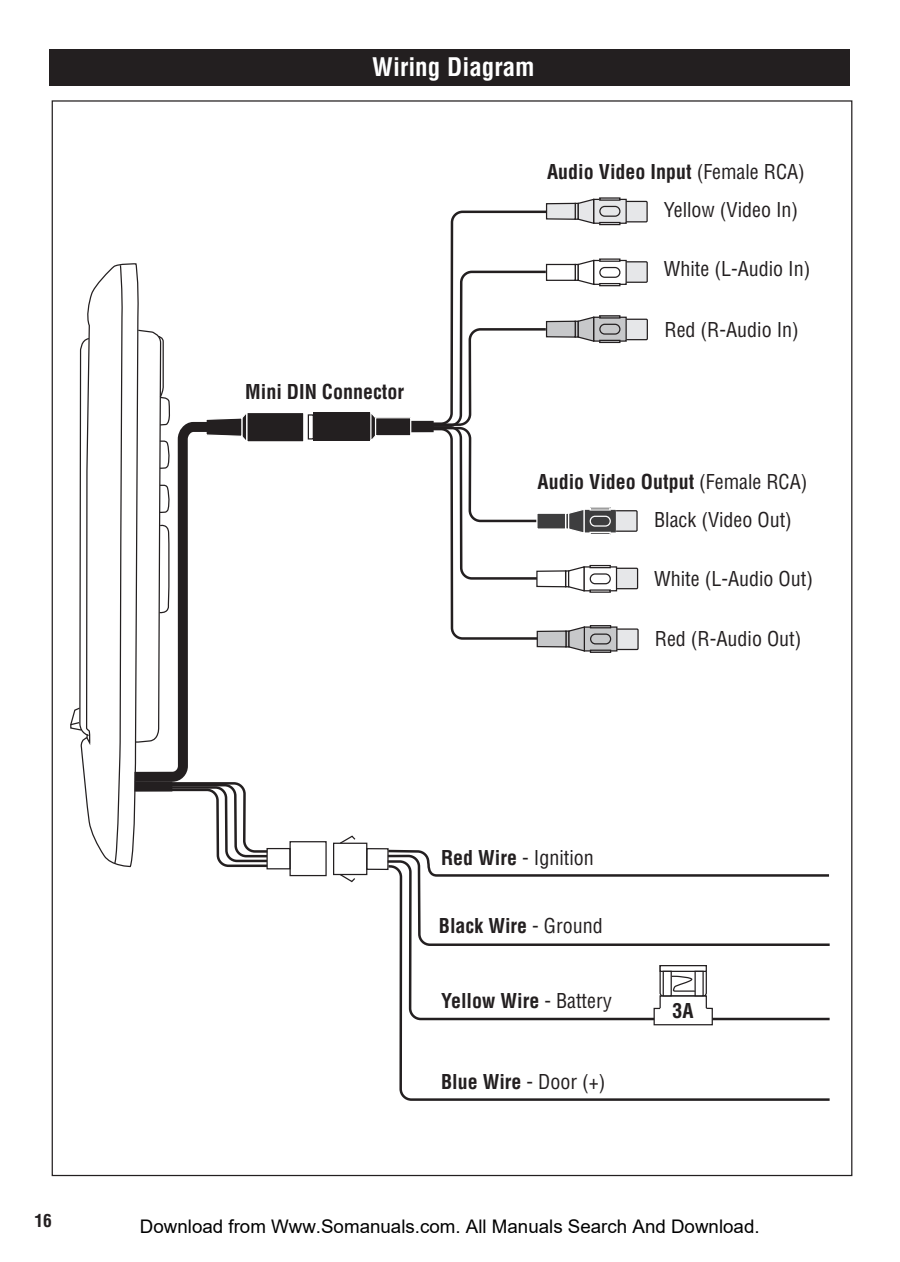
<style>
.page{position:relative;width:900px;height:1262px;background:#fff}
.page>*{position:absolute;margin:0;border:0;box-sizing:border-box;transform-origin:0 0}
.t1{font:700 condensed 25px "Helvetica";color:#fff}
.t2{font:700 condensed 20px "Helvetica";color:#231f20}
.t3{font:condensed 20px "Helvetica";color:#231f20}
.t4{font:18.75px "Arial";color:#000}
.t5{font:700 condensed 17.5px "Helvetica";color:#231f20}
.s1{font-weight:400}
.s2{font-weight:700}
</style>
<div class="page">
<div style="left:50px;top:50px;width:800px;height:36px;background:#231f20"></div>
<svg style="left:617px;top:567px;width:22px;height:23px"></svg>
<svg style="left:389px;top:849px;width:40px;height:10px"></svg>
<svg style="left:389px;top:863px;width:441px;height:237px"></svg>
<div style="left:290px;top:841px;width:37px;height:35px;border:1px solid #231f20"></div>
<div style="left:266px;top:848px;width:25px;height:21px;border:1px solid #231f20"></div>
<div style="left:247px;top:412px;width:57px;height:30px;background:#231f20"></div>
<div style="left:246px;top:412px;width:58px;height:30px;border:1px solid #fff"></div>
<div style="left:313px;top:412px;width:58px;height:29px;background:#231f20"></div>
<svg style="left:370px;top:412px;width:5px;height:29px"></svg>
<div style="left:376px;top:418px;width:35px;height:18px;background:#231f20"></div>
<div style="left:375px;top:417px;width:36px;height:19px;border:1px solid #fff"></div>
<div style="left:308px;top:414px;width:6px;height:25px;border:1px solid #231f20"></div>
<svg style="left:389px;top:209px;width:160px;height:432px"></svg>
<div style="left:583px;top:566px;width:34px;height:25px;border:1px solid #231f20"></div>
<div style="left:590px;top:573px;width:21px;height:11px;border:1px solid #231f20;border-radius:5px"></div>
<div style="left:590px;top:565px;width:21px;height:3px;border:1px solid #231f20"></div>
<div style="left:565px;top:570px;width:4px;height:17px;border:1px solid #231f20"></div>
<svg style="left:567px;top:566px;width:19px;height:26px"></svg>
<div style="left:537px;top:571px;width:29px;height:16px;background:#fff"></div>
<div style="left:536px;top:570px;width:30px;height:17px;border:1px solid #231f20"></div>
<div style="left:584px;top:509px;width:33px;height:24px;background:#3e3e3f"></div>
<div style="left:583px;top:508px;width:34px;height:25px;border:1px solid #fff"></div>
<div style="left:590px;top:515px;width:21px;height:11px;border:1px solid #fff;border-radius:5px"></div>
<div style="left:590px;top:507px;width:21px;height:3px;border:1px solid #fff"></div>
<div style="left:590px;top:531px;width:21px;height:4px;border:1px solid #fff"></div>
<div style="left:565px;top:512px;width:4px;height:17px;border:1px solid #fff"></div>
<svg style="left:567px;top:508px;width:19px;height:25px"></svg>
<div style="left:537px;top:513px;width:29px;height:16px;background:#3e3e3f"></div>
<div style="left:536px;top:512px;width:30px;height:17px;border:1px solid #fff"></div>
<div style="left:333px;top:842px;width:34px;height:33px;border:1px solid #231f20"></div>
<div style="left:366px;top:848px;width:23px;height:22px;border:1px solid #231f20"></div>
<svg style="left:338px;top:835px;width:19px;height:9px"></svg>
<svg style="left:338px;top:873px;width:18px;height:10px"></svg>
<svg style="left:627px;top:318px;width:21px;height:23px"></svg>
<svg style="left:627px;top:200px;width:21px;height:23px"></svg>
<svg style="left:595px;top:318px;width:30px;height:22px"></svg>
<div style="left:593px;top:316px;width:34px;height:26px;border:1px solid #231f20"></div>
<div style="left:600px;top:324px;width:20px;height:10px;background:#c7c8ca;border-radius:5px"></div>
<div style="left:599px;top:324px;width:22px;height:10px;border:1px solid #231f20;border-radius:5px"></div>
<div style="left:599px;top:315px;width:22px;height:3px;border:1px solid #231f20"></div>
<div style="left:599px;top:340px;width:22px;height:3px;border:1px solid #231f20"></div>
<svg style="left:577px;top:316px;width:18px;height:26px"></svg>
<div style="left:547px;top:321px;width:28px;height:16px;background:#c7c8ca"></div>
<div style="left:546px;top:320px;width:30px;height:18px;border:1px solid #231f20"></div>
<div style="left:594px;top:199px;width:32px;height:24px;background:#e6e7e9"></div>
<div style="left:593px;top:199px;width:34px;height:25px;border:1px solid #231f20"></div>
<div style="left:599px;top:206px;width:22px;height:11px;border:1px solid #231f20;border-radius:5px"></div>
<div style="left:599px;top:197px;width:22px;height:4px;border:1px solid #231f20"></div>
<div style="left:599px;top:222px;width:22px;height:3px;border:1px solid #231f20"></div>
<svg style="left:577px;top:198px;width:18px;height:26px"></svg>
<div style="left:547px;top:203px;width:28px;height:16px;background:#e6e7e9"></div>
<div style="left:546px;top:203px;width:30px;height:17px;border:1px solid #231f20"></div>
<svg style="left:617px;top:628px;width:22px;height:22px"></svg>
<div style="left:584px;top:627px;width:33px;height:24px;background:#c7c8ca"></div>
<div style="left:584px;top:626px;width:33px;height:25px;border:1px solid #231f20"></div>
<div style="left:590px;top:633px;width:21px;height:11px;border:1px solid #231f20;border-radius:5px"></div>
<div style="left:590px;top:625px;width:21px;height:3px;border:1px solid #231f20"></div>
<div style="left:590px;top:649px;width:21px;height:4px;border:1px solid #231f20"></div>
<hr style="left:566px;top:631px;width:3px;height:16px;background:#c7c8ca">
<div style="left:565px;top:630px;width:5px;height:17px;border:1px solid #231f20"></div>
<svg style="left:568px;top:626px;width:18px;height:26px"></svg>
<div style="left:537px;top:631px;width:29px;height:16px;background:#c7c8ca"></div>
<div style="left:537px;top:630px;width:30px;height:17px;border:1px solid #231f20"></div>
<svg style="left:627px;top:261px;width:21px;height:22px"></svg>
<div style="left:593px;top:260px;width:34px;height:25px;border:1px solid #231f20"></div>
<div style="left:599px;top:267px;width:22px;height:11px;border:1px solid #231f20;border-radius:5px"></div>
<div style="left:599px;top:258px;width:22px;height:4px;border:1px solid #231f20"></div>
<div style="left:599px;top:283px;width:22px;height:3px;border:1px solid #231f20"></div>
<svg style="left:577px;top:259px;width:18px;height:26px"></svg>
<div style="left:547px;top:264px;width:28px;height:16px;background:#fff"></div>
<div style="left:546px;top:264px;width:30px;height:17px;border:1px solid #231f20"></div>
<svg style="left:615px;top:509px;width:23px;height:23px"></svg>
<div style="left:660px;top:995px;width:46px;height:13px;background:#fff"></div>
<div style="left:660px;top:995px;width:47px;height:13px;border:1px solid #231f20"></div>
<svg style="left:653px;top:1007px;width:61px;height:19px"></svg>
<svg style="left:659px;top:964px;width:49px;height:33px"></svg>
<svg style="left:80px;top:263px;width:57px;height:601px"></svg>
<svg style="left:70px;top:337px;width:20px;height:400px"></svg>
<svg style="left:113px;top:264px;width:157px;height:604px"></svg>
<p class="t5" style="left:34px;top:1210px;width:19px">16</p>
<p class="t1" style="left:372px;top:53px;width:164px">Wiring Diagram</p>
<p class="t2" style="left:245px;top:380px;width:160px">Mini DIN Connector</p>
<p class="t2" style="left:547px;top:160px;width:259px">Audio Video Input <span class="s1">(Female RCA)</span></p>
<p class="t3" style="left:664px;top:198px;width:136px">Yellow (Video In)</p>
<p class="t3" style="left:664px;top:257px;width:148px">White (L-Audio In)</p>
<p class="t3" style="left:664px;top:318px;width:136px">Red (R-Audio In)</p>
<p class="t2" style="left:538px;top:470px;width:271px">Audio Video Output <span class="s1">(Female RCA)</span></p>
<p class="t3" style="left:654px;top:508px;width:139px">Black (Video Out)</p>
<p class="t3" style="left:654px;top:567px;width:160px">White (L-Audio Out)</p>
<p class="t3" style="left:655px;top:628px;width:148px">Red (R-Audio Out)</p>
<p class="t3" style="left:441px;top:846px;width:154px"><span class="s2">Red Wire</span> - Ignition</p>
<p class="t2" style="left:439px;top:914px;width:165px">Black Wire <span class="s1">- Ground</span></p>
<p class="t2" style="left:441px;top:989px;width:172px">Yellow Wire <span class="s1">- Battery</span></p>
<p class="t2" style="left:441px;top:1069px;width:166px">Blue Wire <span class="s1">- Door (+)</span></p>
<p class="t2" style="left:672px;top:999px;width:23px">3A</p>
<p class="t4" style="left:140px;top:1215px;width:621px">Download from Www.Somanuals.com. All Manuals Search And Download.</p>
</div>
